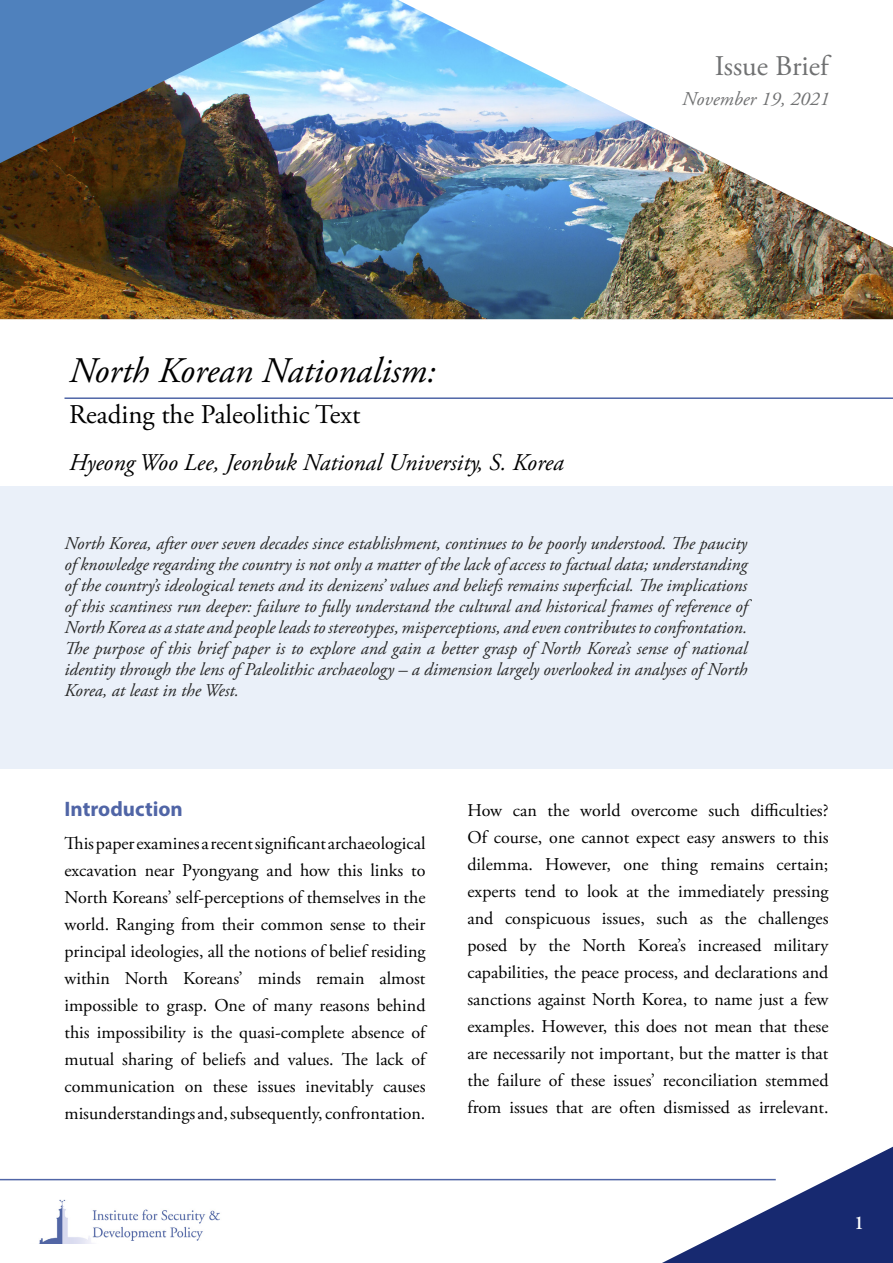
<style>
.page{position:relative;width:893px;height:1263px;background:#fff}
.page>*{position:absolute;margin:0;border:0;box-sizing:border-box;transform-origin:0 0}
.t1{font:italic 36px "Adobe Garamond Pro";color:#000}
.t2{font:28.5px "Adobe Garamond Pro";color:#707172}
.t3{font:27px "Adobe Garamond Pro";color:#000}
.t4{font:italic 24px "Adobe Garamond Pro";color:#000}
.t5{font:700 21px "Myriad Pro";color:#5065a6}
.t6{font:italic 19.5px "Adobe Garamond Pro";color:#707172}
.t7{font:600 19.5px "Adobe Garamond Pro";color:#fff}
.t8{font:18px/27px "Adobe Garamond Pro";color:#000;text-align:justify}
.t9{font:italic 18px/21px "Adobe Garamond Pro";color:#000;text-align:justify}
</style>
<div class="page">
<img style="left:0;top:0;width:893px;height:319px">
<img style="left:0;top:0;width:350px;height:170px">
<svg style="left:637px;top:1146px;width:256px;height:117px"></svg>
<hr style="left:0;top:1179px;width:776px;height:1px;background:#5066a7">
<img style="left:39px;top:1199px;width:181px;height:44px">
<div style="left:0;top:486px;width:893px;height:282px;background:#e7eef8"></div>
<hr style="left:64px;top:397px;width:829px;height:2px;background:#5066a7">
<h2 class="t2" style="left:715px;top:49px;width:115px">Issue Brief</h2>
<p class="t6" style="left:682px;top:87px;width:149px">November 19, 2021</p>
<h1 class="t1" style="left:69px;top:349px;width:368px">North Korean Nationalism:</h1>
<h3 class="t3" style="left:69px;top:398px;width:293px">Reading the Paleolithic Text</h3>
<h3 class="t4" style="left:69px;top:448px;width:496px">Hyeong Woo Lee, Jeonbuk National University, S. Korea</h3>
<p class="t9" style="left:64px;top:533px;width:684px">North Korea, after over seven decades since establishment, continues to be poorly understood. The paucity of knowledge regarding the country is not only a matter of the lack of access to factual data; understanding of the country’s ideological tenets and its denizens’ values and beliefs remains superficial. The implications of this scantiness run deeper: failure to fully understand the cultural and historical frames of reference of North Korea as a state and people leads to stereotypes, misperceptions, and even contributes to confrontation.<br>The purpose of this brief paper is to explore and gain a better grasp of North Korea’s sense of national identity through the lens of Paleolithic archaeology – a dimension largely overlooked in analyses of North Korea, at least in the West.</p>
<p class="t5" style="left:64px;top:795px;width:120px">Introduction</p>
<p class="t8" style="left:64px;top:830px;width:362px">This paper examines a recent significant archaeological excavation near Pyongyang and how this links to North Koreans’ self-perceptions of themselves in the world. Ranging from their common sense to their principal ideologies, all the notions of belief residing within North Koreans’ minds remain almost impossible to grasp. One of many reasons behind this impossibility is the quasi-complete absence of mutual sharing of beliefs and values. The lack of communication on these issues inevitably causes misunderstandings and, subsequently, confrontation.</p>
<p class="t8" style="left:467px;top:797px;width:362px">How can the world overcome such difficulties?<br>Of course, one cannot expect easy answers to this dilemma. However, one thing remains certain; experts tend to look at the immediately pressing and conspicuous issues, such as the challenges posed by the North Korea’s increased military capabilities, the peace process, and declarations and sanctions against North Korea, to name just a few examples. However, this does not mean that these are necessarily not important, but the matter is that the failure of these issues’ reconciliation stemmed from issues that are often dismissed as irrelevant.</p>
<p class="t7" style="left:854px;top:1211px;width:11px">1</p>
</div>
